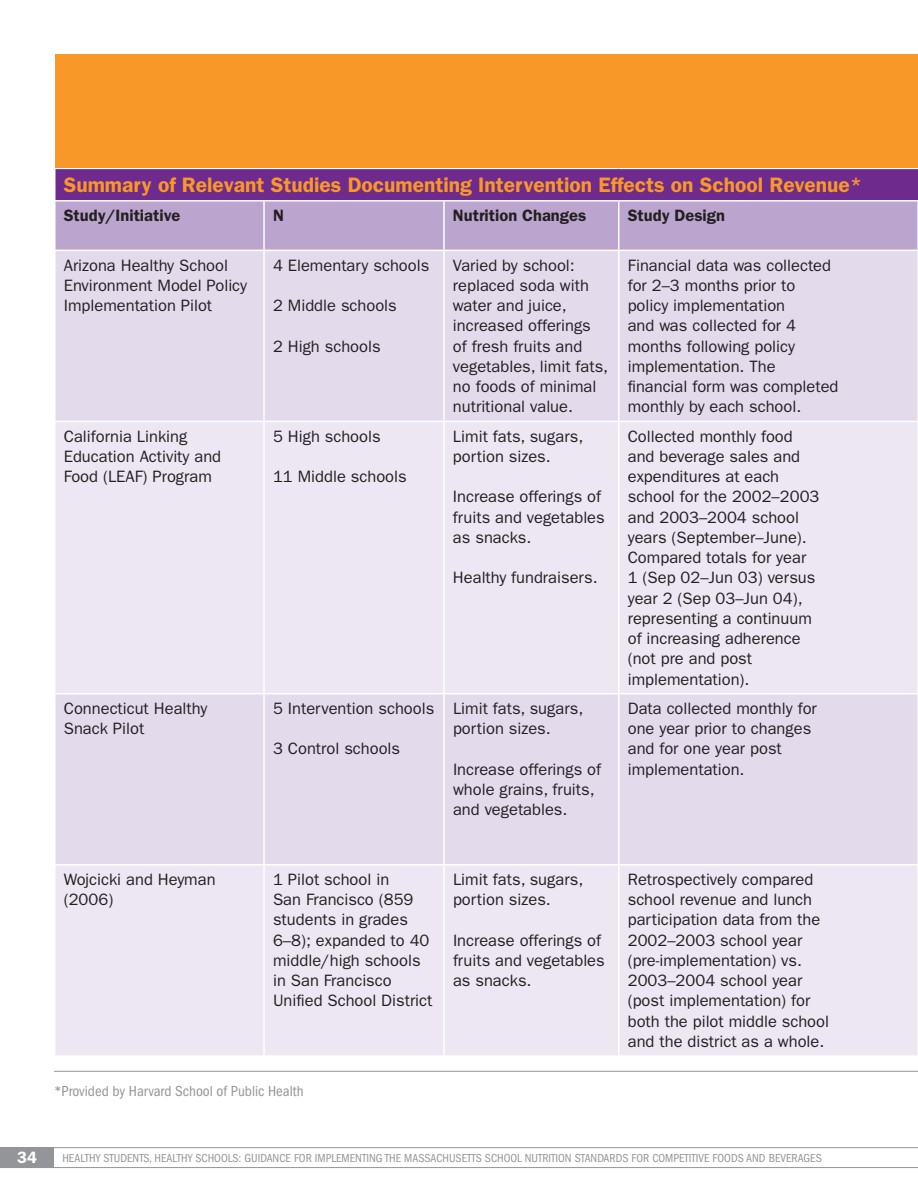
<style>
.page{position:relative;width:918px;height:1188px;background:#fff}
.page>*{position:absolute;margin:0;border:0;box-sizing:border-box;transform-origin:0 0}
.t1{font:600 21px "ITC Franklin Gothic Std";color:#f89828}
.t2{font:16.5px/20.2px "ITC Franklin Gothic Std";color:#231f20}
.t3{font:600 16.5px "ITC Franklin Gothic Std";color:#231f20}
.t4{font:600 16.5px "ITC Franklin Gothic Std";color:#fff}
.t5{font:condensed 15px "ITC Franklin Gothic Std";color:#939598}
.t6{font:condensed 12px "ITC Franklin Gothic Std";color:#939598}
</style>
<div class="page">
<div style="left:55px;top:168px;width:863px;height:33px;background:#6e2a8d"></div>
<div style="left:56px;top:251px;width:861px;height:170px;background:#e3dbec"></div>
<svg style="left:56px;top:422px;width:861px;height:633px;background:#e9e3f1"></svg>
<hr style="left:54px;top:168px;width:210px;height:1px;background:#fff">
<hr style="left:54px;top:169px;width:2px;height:31px;background:#fff">
<hr style="left:264px;top:168px;width:180px;height:1px;background:#fff">
<hr style="left:444px;top:168px;width:175px;height:1px;background:#fff">
<hr style="left:619px;top:168px;width:299px;height:1px;background:#fff">
<hr style="left:263px;top:251px;width:2px;height:170px;background:#fff">
<hr style="left:443px;top:251px;width:2px;height:170px;background:#fff">
<hr style="left:618px;top:251px;width:1px;height:170px;background:#fff">
<hr style="left:263px;top:422px;width:2px;height:271px;background:#fff">
<hr style="left:443px;top:422px;width:2px;height:271px;background:#fff">
<hr style="left:618px;top:422px;width:1px;height:271px;background:#fff">
<hr style="left:54px;top:693px;width:210px;height:1px;background:#fff">
<hr style="left:264px;top:693px;width:180px;height:1px;background:#fff">
<hr style="left:263px;top:694px;width:2px;height:170px;background:#fff">
<hr style="left:444px;top:693px;width:175px;height:1px;background:#fff">
<hr style="left:443px;top:694px;width:2px;height:170px;background:#fff">
<hr style="left:619px;top:693px;width:299px;height:1px;background:#fff">
<hr style="left:618px;top:694px;width:1px;height:170px;background:#fff">
<hr style="left:54px;top:864px;width:210px;height:2px;background:#fff">
<hr style="left:264px;top:864px;width:180px;height:2px;background:#fff">
<hr style="left:263px;top:866px;width:2px;height:189px;background:#fff">
<hr style="left:444px;top:864px;width:175px;height:2px;background:#fff">
<hr style="left:443px;top:866px;width:2px;height:189px;background:#fff">
<hr style="left:619px;top:864px;width:299px;height:2px;background:#fff">
<hr style="left:618px;top:866px;width:1px;height:189px;background:#fff">
<div style="left:55px;top:200px;width:863px;height:50px;background:#bba5ce"></div>
<hr style="left:54px;top:1071px;width:864px;height:1px;background:#939598">
<div style="left:0;top:1148px;width:54px;height:20px;background:#939598"></div>
<hr style="left:0;top:1147px;width:918px;height:1px;background:#939598">
<hr style="left:0;top:1167px;width:918px;height:1px;background:#939598">
<div style="left:55px;top:54px;width:863px;height:114px;background:#f89828"></div>
<p class="t1" style="left:64px;top:172px;width:800px">Summary of Relevant Studies Documenting Intervention Effects on School Revenue*</p>
<p class="t3" style="left:64px;top:206px;width:118px">Study/Initiative</p>
<p class="t3" style="left:273px;top:206px;width:12px">N</p>
<p class="t3" style="left:453px;top:206px;width:135px">Nutrition Changes</p>
<p class="t3" style="left:628px;top:206px;width:99px">Study Design</p>
<p class="t2" style="left:64px;top:255px;width:185px">Arizona Healthy School<br>Environment Model Policy<br>Implementation Pilot</p>
<p class="t2" style="left:273px;top:255px;width:158px">4 Elementary schools</p>
<p class="t2" style="left:453px;top:255px;width:157px">Varied by school: replaced soda with water and juice, increased offerings of fresh fruits and vegetables, limit fats, no foods of minimal nutritional value.</p>
<p class="t2" style="left:628px;top:255px;width:212px">Financial data was collected for 2–3 months prior to policy implementation<br>and was collected for 4 months following policy implementation. The financial form was completed monthly by each school.</p>
<p class="t2" style="left:273px;top:296px;width:125px">2 Middle schools</p>
<p class="t2" style="left:273px;top:336px;width:109px">2 High schools</p>
<p class="t2" style="left:64px;top:426px;width:159px">California Linking<br>Education Activity and<br>Food (LEAF) Program</p>
<p class="t2" style="left:273px;top:426px;width:109px">5 High schools</p>
<p class="t2" style="left:273px;top:467px;width:135px">11 Middle schools</p>
<p class="t2" style="left:453px;top:426px;width:132px">Limit fats, sugars, portion sizes.</p>
<p class="t2" style="left:453px;top:487px;width:153px">Increase offerings of fruits and vegetables as snacks.</p>
<p class="t2" style="left:453px;top:568px;width:146px">Healthy fundraisers.</p>
<p class="t2" style="left:64px;top:698px;width:145px">Connecticut Healthy<br>Snack Pilot</p>
<p class="t2" style="left:273px;top:698px;width:163px">5 Intervention schools</p>
<p class="t2" style="left:273px;top:739px;width:129px">3 Control schools</p>
<p class="t2" style="left:453px;top:698px;width:132px">Limit fats, sugars, portion sizes.</p>
<p class="t2" style="left:453px;top:759px;width:150px">Increase offerings of whole grains, fruits, and vegetables.</p>
<p class="t2" style="left:64px;top:869px;width:153px">Wojcicki and Heyman (2006)</p>
<p class="t2" style="left:273px;top:869px;width:161px">1 Pilot school in<br>San Francisco (859 students in grades<br>6–8); expanded to 40 middle/high schools in San Francisco<br>Unified School District</p>
<p class="t2" style="left:453px;top:869px;width:132px">Limit fats, sugars, portion sizes.</p>
<p class="t2" style="left:453px;top:930px;width:153px">Increase offerings of fruits and vegetables as snacks.</p>
<p class="t5" style="left:54px;top:1083px;width:251px">*PROVIDED BY HARVARD SCHOOL OF PUBLIC HEALTH</p>
<p class="t2" style="left:628px;top:426px;width:193px">Collected monthly food and beverage sales and expenditures at each school for the 2002–2003 and 2003–2004 school years (September–June).<br>Compared totals for year<br>1 (Sep 02–Jun 03) versus year 2 (Sep 03–Jun 04), representing a continuum of increasing adherence (not pre and post implementation).</p>
<p class="t2" style="left:628px;top:698px;width:191px">Data collected monthly for one year prior to changes and for one year post implementation.</p>
<p class="t2" style="left:628px;top:869px;width:203px">Retrospectively compared school revenue and lunch participation data from the<br>2002–2003 school year (pre-implementation) vs.<br>2003–2004 school year (post implementation) for both the pilot middle school and the district as a whole.</p>
<p class="t4" style="left:17px;top:1148px;width:21px">34</p>
<p class="t6" style="left:62px;top:1151px;width:759px">HEALTHY STUDENTS, HEALTHY SCH OOLS: GUIDANCE FOR IMPLEMENTING THE MASSACH USETTS SCH OOL NUTRITION STANDARDS FOR COMPETITIVE FOODS AND BEVERAGES</p>
</div>
